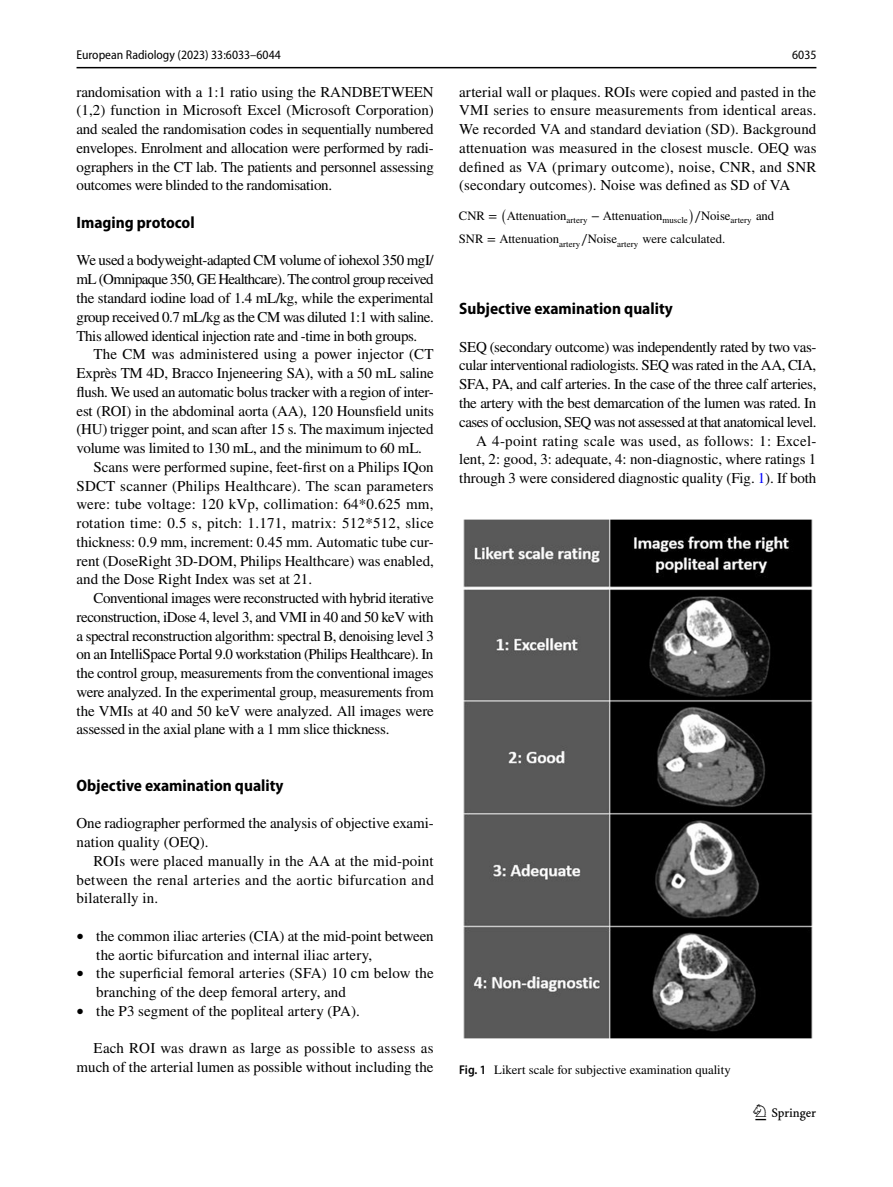
<style>
.page{position:relative;width:893px;height:1187px;background:#fff}
.page>*{position:absolute;margin:0;border:0;box-sizing:border-box;transform-origin:0 0}
.t1{font:22.5px "Springnew Regular 3";color:#000}
.t2{font:700 semi-condensed 16.5px "Myriad Pro";color:#000}
.t3{font:15px/18.8px "STIX";letter-spacing:-.01em;color:#000;text-align:justify}
.t4{font:15px/18.8px "STIX";letter-spacing:.01em;color:#000}
.t5{font:15px "STIX";letter-spacing:-.03em;color:#000}
.t6{font:15px "STIX";letter-spacing:.015em;color:#000}
.t7{font:12.75px/23.2px "STIX General";color:#000}
.t8{font:12.75px "STIX";color:#000}
.t9{font:semi-condensed 12.75px "Myriad Pro";color:#000}
.t10{font:12.75px "STIX Math Extensions";color:#000}
.s1{font-size:14.1px}
.s2{font-family:"STIX Math"}
.s3{color:#00f}
.s4{font-family:"Myriad Pro";font-weight:600;font-stretch:semi-condensed}
</style>
<div class="page">
<hr style="left:77px;top:67px;width:739px;height:1px;background:#000">
<div style="left:459px;top:519px;width:357px;height:519px;background:linear-gradient(to bottom,#fff,#fff)"></div>
<img style="left:463px;top:519px;width:349px;height:519px">
<p class="t9" style="left:77px;top:48px;width:206px">European Radiology (2023) 33:6033–6044</p>
<p class="t9" style="left:792px;top:48px;width:26px">6035</p>
<p class="t3" style="left:77px;top:83px;width:359px">randomisation with a 1:1 ratio using the RANDBETWEEN (1,2) function in Microsoft Excel (Microsoft Corporation) and sealed the randomisation codes in sequentially numbered envelopes. Enrolment and allocation were performed by radi&shy;ographers in the CT lab. The patients and personnel assessing outcomes were blinded to the randomisation.</p>
<p class="t2" style="left:77px;top:213px;width:120px">Imaging protocol</p>
<p class="t3" style="left:77px;top:252px;width:359px">We used a bodyweight-adapted CM volume of iohexol 350 mgI/ mL (Omnipaque 350, GE Healthcare). The control group received the standard iodine load of 1.4 mL/kg, while the experimental group received 0.7 mL/kg as the CM was diluted 1:1 with saline.<br>This allowed identical injection rate and -time in both groups.</p>
<p class="t3" style="left:94px;top:346px;width:341px">The CM was administered using a power injector (CT</p>
<p class="t3" style="left:77px;top:364px;width:359px">Exprès TM 4D, Bracco Injeneering SA), with a 50 mL saline</p>
<p class="t3" style="left:77px;top:383px;width:359px">flush. We used an automatic bolus tracker with a region of inter-</p>
<p class="t3" style="left:77px;top:402px;width:359px">est (ROI) in the abdominal aorta (AA), 120 Hounsfield units</p>
<p class="t3" style="left:77px;top:421px;width:358px">(HU) trigger point, and scan after 15 s. The maximum injected</p>
<p class="t3" style="left:77px;top:439px;width:347px">volume was limited to 130 mL, and the minimum to 60 mL.</p>
<p class="t3" style="left:94px;top:458px;width:342px">Scans were performed supine, feet-first on a Philips IQon</p>
<p class="t4" style="left:77px;top:477px;width:359px">SDCT scanner (Philips Healthcare). The scan parameters</p>
<p class="t6" style="left:77px;top:494px;width:358px">were: tube voltage: 120 kVp, collimation: 64*0.625 mm,</p>
<p class="t6" style="left:77px;top:512px;width:359px">rotation time: 0.5 s, pitch: 1.171, matrix: 512*512, slice</p>
<p class="t3" style="left:77px;top:533px;width:359px">thickness: 0.9 mm, increment: 0.45 mm. Automatic tube cur-</p>
<p class="t3" style="left:77px;top:552px;width:359px">rent (DoseRight 3D-DOM, Philips Healthcare) was enabled,</p>
<p class="t3" style="left:77px;top:571px;width:237px">and the Dose Right Index was set at 21.</p>
<p class="t5" style="left:94px;top:587px;width:342px">Conventional images were reconstructed with hybrid iterative</p>
<p class="t3" style="left:77px;top:608px;width:358px">reconstruction, iDose 4, level 3, and VMI in 40 and 50 keV with</p>
<p class="t3" style="left:77px;top:627px;width:359px">a spectral reconstruction algorithm: spectral B, denoising level 3</p>
<p class="t5" style="left:77px;top:644px;width:358px">on an IntelliSpace Portal 9.0 workstation (Philips Healthcare). In</p>
<p class="t3" style="left:77px;top:664px;width:358px">the control group, measurements from the conventional images</p>
<p class="t3" style="left:77px;top:683px;width:359px">were analyzed. In the experimental group, measurements from</p>
<p class="t3" style="left:77px;top:702px;width:359px">the VMIs at 40 and 50 keV were analyzed. All images were</p>
<p class="t3" style="left:77px;top:721px;width:314px">assessed in the axial plane with a 1 mm slice thickness.</p>
<p class="t2" style="left:77px;top:776px;width:209px">Objective examination quality</p>
<p class="t3" style="left:77px;top:814px;width:359px">One radiographer performed the analysis of objective exami&shy;nation quality (OEQ).</p>
<p class="t3" style="left:77px;top:852px;width:359px;text-indent:17px">ROIs were placed manually in the AA at the mid-point between the renal arteries and the aortic bifurcation and bilaterally in.</p>
<p class="t3" style="left:96px;top:927px;width:339px;text-indent:-20px"><span class="s1">•</span> the common iliac arteries (CIA) at the mid-point between the aortic bifurcation and internal iliac artery,</p>
<p class="t4" style="left:96px;top:964px;width:339px;text-indent:-20px"><span class="s1">•</span> the superficial femoral arteries (SFA) 10 cm below the branching of the deep femoral artery, and</p>
<p class="t3" style="left:77px;top:1002px;width:285px"><span class="s1">•</span> the P3 segment of the popliteal artery (PA).</p>
<p class="t3" style="left:77px;top:1039px;width:359px;text-align:right">Each ROI was drawn as large as possible to assess as much of the arterial lumen as possible without including the</p>
<p class="t3" style="left:459px;top:83px;width:359px">arterial wall or plaques. ROIs were copied and pasted in the VMI series to ensure measurements from identical areas.<br>We recorded VA and standard deviation (SD). Background attenuation was measured in the closest muscle. OEQ was defined as VA (primary outcome), noise, CNR, and SNR (secondary outcomes). Noise was defined as SD of VA</p>
<p class="t7" style="left:459px;top:205px;width:40px">CNR <span class="s2">=</span></p>
<p class="t10" style="left:501px;top:198px;width:7px">(</p>
<p class="t7" style="left:507px;top:205px;width:183px">Attenuation<sub>artery</sub> <span class="s2">−</span> Attenuation<sub>muscle</sub></p>
<p class="t10" style="left:688px;top:198px;width:7px">)</p>
<p class="t7" style="left:459px;top:205px;width:317px;text-indent:236px"><span class="s2">∕</span>Noise<sub>artery</sub> and<br>SNR <span class="s2">=</span> Attenuation<sub>artery</sub><span class="s2">∕</span>Noise<sub>artery</sub> were calculated.</p>
<p class="t2" style="left:459px;top:299px;width:215px">Subjective examination quality</p>
<p class="t3" style="left:459px;top:338px;width:359px;text-align:right">SEQ (secondary outcome) was independently rated by two vas&shy;cular interventional radiologists. SEQ was rated in the AA, CIA, SFA, PA, and calf arteries. In the case of the three calf arteries, the artery with the best demarcation of the lumen was rated. In cases of occlusion, SEQ was not assessed at that anatomical level.<br>A 4-point rating scale was used, as follows: 1: Excel&shy;lent, 2: good, 3: adequate, 4: non-diagnostic, where ratings 1 through 3 were considered diagnostic quality (Fig. <span class="s3">1</span>). If both</p>
<p class="t8" style="left:459px;top:1060px;width:273px"><span class="s4">Fig. 1</span> Likert scale for subjective examination quality</p>
<h1 class="t1" style="left:755px;top:1104px;width:62px">1 3</h1>
</div>
